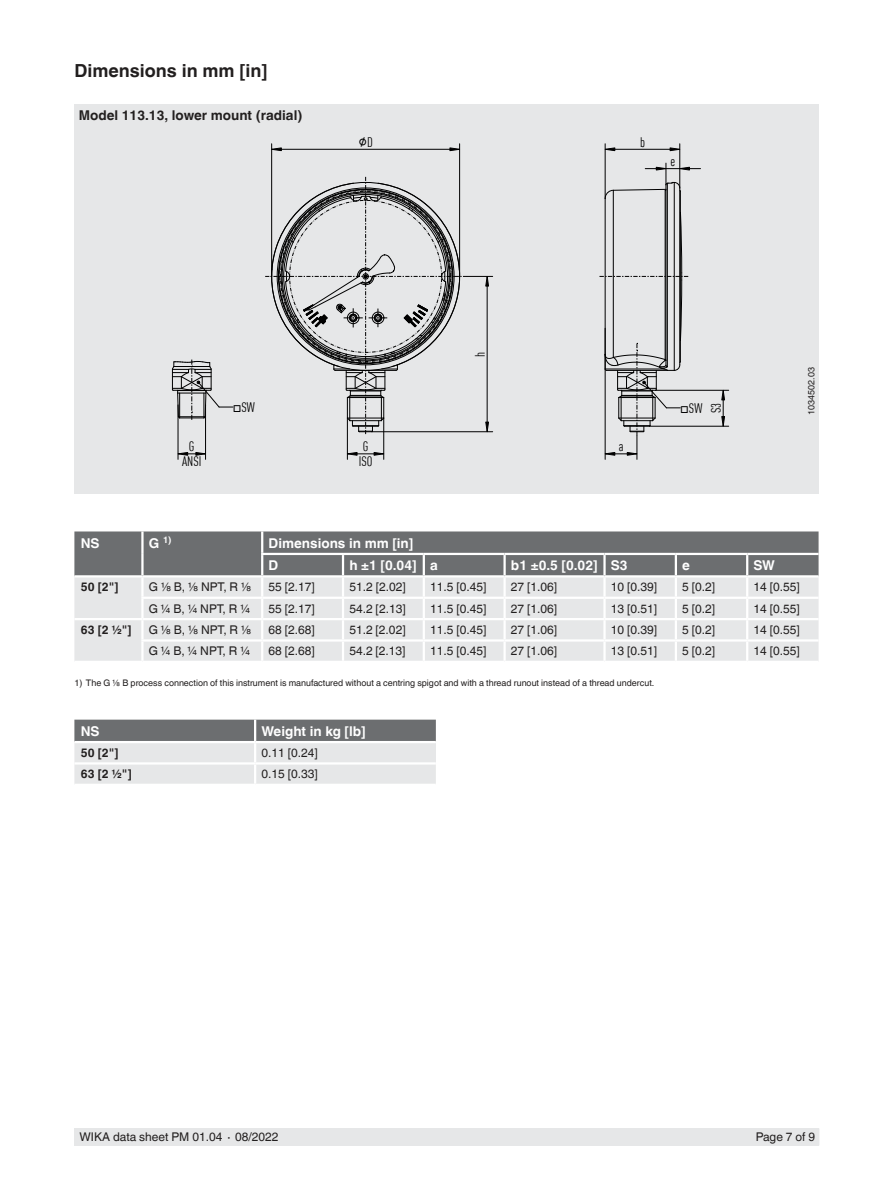
<style>
.page{position:relative;width:893px;height:1188px;background:#fff}
.page>*{position:absolute;margin:0;border:0;box-sizing:border-box;transform-origin:0 0}
.t1{font:700 18px "Helvetica World";color:#221f1f}
.t2{font:700 13.5px/22.5px "Helvetica World";color:#fff}
.t3{font:700 13.5px "Helvetica World";color:#221f1f}
.t4{font:13.5px/14.5px "DIN Cond";color:#000;text-align:center}
.t5{font:12px "Helvetica World";color:#221f1f}
.t6{font:700 12px "Helvetica World";color:#221f1f}
.t7{font:9px "Helvetica World";color:#221f1f}
.t8{font:700 9px "Helvetica World";color:#fff}
.s1{font-size:13.5px}
</style>
<div class="page">
<div style="left:75px;top:1128px;width:744px;height:17px;background:#e6e7e8"></div>
<div style="left:74px;top:104px;width:745px;height:390px;background:#e6e7e8"></div>
<svg style="left:272px;top:147px;width:10px;height:4px"></svg>
<svg style="left:449px;top:147px;width:10px;height:4px"></svg>
<svg style="left:604px;top:147px;width:12px;height:4px"></svg>
<svg style="left:669px;top:147px;width:10px;height:4px"></svg>
<hr style="left:666px;top:185px;width:1px;height:180px;background:#000">
<hr style="left:667px;top:183px;width:1px;height:184px;background:#000">
<svg style="left:348px;top:452px;width:35px;height:4px"></svg>
<hr style="left:271px;top:144px;width:1px;height:132px;background:#000">
<hr style="left:347px;top:418px;width:1px;height:41px;background:#000">
<hr style="left:383px;top:418px;width:1px;height:41px;background:#000">
<hr style="left:459px;top:144px;width:1px;height:132px;background:#000">
<hr style="left:281px;top:149px;width:169px;height:1px;background:#000">
<hr style="left:649px;top:426px;width:80px;height:1px;background:#000">
<hr style="left:656px;top:390px;width:73px;height:1px;background:#000">
<hr style="left:605px;top:144px;width:1px;height:55px;background:#000">
<hr style="left:679px;top:144px;width:1px;height:44px;background:#000">
<svg style="left:721px;top:390px;width:4px;height:37px"></svg>
<hr style="left:615px;top:149px;width:55px;height:1px;background:#000">
<svg style="left:177px;top:452px;width:28px;height:4px"></svg>
<hr style="left:178px;top:405px;width:1px;height:54px;background:#000">
<hr style="left:205px;top:405px;width:1px;height:54px;background:#000">
<hr style="left:605px;top:199px;width:1px;height:170px;background:#000">
<hr style="left:613px;top:190px;width:1px;height:167px;background:#000">
<hr style="left:665px;top:191px;width:1px;height:169px;background:#000">
<hr style="left:674px;top:182px;width:1px;height:188px;background:#000">
<hr style="left:679px;top:188px;width:1px;height:177px;background:#000">
<hr style="left:680px;top:191px;width:1px;height:171px;background:#000">
<svg style="left:605px;top:163px;width:95px;height:36px"></svg>
<svg style="left:265px;top:177px;width:228px;height:257px"></svg>
<svg style="left:599px;top:212px;width:89px;height:247px"></svg>
<svg style="left:172px;top:360px;width:61px;height:61px"></svg>
<svg style="left:74px;top:720px;width:362px;height:64px;background:#c0c1c2"></svg>
<svg style="left:74px;top:531px;width:745px;height:130px;background:#c1c2c4"></svg>
<h1 class="t1" style="left:74px;top:63px;width:194px">Dimensions in mm [in]</h1>
<p class="t3" style="left:79px;top:110px;width:225px">Model 113.13, lower mount (radial)</p>
<p class="t4" style="left:358px;top:136px;width:16px">⌀D</p>
<p class="t4" style="left:640px;top:136px;width:6px">b</p>
<p class="t4" style="left:670px;top:155px;width:6px">e</p>
<p class="t4" style="left:473px;top:357px;width:7px;rotate:-90deg">h</p>
<p class="t4" style="left:233px;top:401px;width:24px">□SW</p>
<p class="t4" style="left:680px;top:401px;width:24px">□SW</p>
<p class="t4" style="left:709px;top:413px;width:12px;rotate:-90deg">S3</p>
<p class="t4" style="left:189px;top:440px;width:7px">G</p>
<p class="t4" style="left:619px;top:440px;width:6px">a</p>
<p class="t4" style="left:182px;top:455px;width:21px">ANSI</p>
<p class="t4" style="left:359px;top:440px;width:15px">G<br>ISO</p>
<p class="t7" style="left:808px;top:415px;width:49px;rotate:-90deg">1034502.03</p>
<p class="t2" style="left:81px;top:533px;width:20px">NS</p>
<p class="t8" style="left:149px;top:536px;width:24px"><span class="s1">G</span> 1)</p>
<p class="t2" style="left:269px;top:533px;width:146px">Dimensions in mm [in]<br>D</p>
<p class="t2" style="left:349px;top:555px;width:90px">h ±1 [0.04] a</p>
<p class="t2" style="left:511px;top:555px;width:118px">b1 ±0.5 [0.02] S3</p>
<p class="t2" style="left:682px;top:555px;width:9px">e</p>
<p class="t2" style="left:754px;top:555px;width:23px">SW</p>
<p class="t6" style="left:81px;top:583px;width:39px">50 [2"]</p>
<p class="t5" style="left:149px;top:580px;width:104px">G ⅛ B, ⅛ NPT, R ⅛</p>
<p class="t5" style="left:269px;top:583px;width:48px">55 [2.17]</p>
<p class="t5" style="left:349px;top:583px;width:58px">51.2 [2.02]</p>
<p class="t5" style="left:430px;top:583px;width:58px">11.5 [0.45]</p>
<p class="t5" style="left:511px;top:583px;width:48px">27 [1.06]</p>
<p class="t5" style="left:611px;top:583px;width:48px">10 [0.39]</p>
<p class="t5" style="left:682px;top:583px;width:34px">5 [0.2]</p>
<p class="t5" style="left:754px;top:583px;width:48px">14 [0.55]</p>
<p class="t5" style="left:149px;top:604px;width:103px">G ¼ B, ¼ NPT, R ¼</p>
<p class="t5" style="left:269px;top:604px;width:48px">55 [2.17]</p>
<p class="t5" style="left:349px;top:604px;width:58px">54.2 [2.13]</p>
<p class="t5" style="left:430px;top:604px;width:58px">11.5 [0.45]</p>
<p class="t5" style="left:511px;top:604px;width:48px">27 [1.06]</p>
<p class="t5" style="left:611px;top:604px;width:48px">13 [0.51]</p>
<p class="t5" style="left:682px;top:604px;width:34px">5 [0.2]</p>
<p class="t5" style="left:754px;top:604px;width:48px">14 [0.55]</p>
<p class="t6" style="left:81px;top:625px;width:52px">63 [2 ½"]</p>
<p class="t5" style="left:149px;top:623px;width:104px">G ⅛ B, ⅛ NPT, R ⅛</p>
<p class="t5" style="left:269px;top:625px;width:48px">68 [2.68]</p>
<p class="t5" style="left:349px;top:625px;width:58px">51.2 [2.02]</p>
<p class="t5" style="left:430px;top:625px;width:58px">11.5 [0.45]</p>
<p class="t5" style="left:511px;top:625px;width:48px">27 [1.06]</p>
<p class="t5" style="left:611px;top:625px;width:48px">10 [0.39]</p>
<p class="t5" style="left:682px;top:625px;width:34px">5 [0.2]</p>
<p class="t5" style="left:754px;top:625px;width:48px">14 [0.55]</p>
<p class="t5" style="left:149px;top:647px;width:103px">G ¼ B, ¼ NPT, R ¼</p>
<p class="t5" style="left:269px;top:647px;width:48px">68 [2.68]</p>
<p class="t5" style="left:349px;top:647px;width:58px">54.2 [2.13]</p>
<p class="t5" style="left:430px;top:647px;width:58px">11.5 [0.45]</p>
<p class="t5" style="left:511px;top:647px;width:48px">27 [1.06]</p>
<p class="t5" style="left:611px;top:647px;width:48px">13 [0.51]</p>
<p class="t5" style="left:682px;top:647px;width:34px">5 [0.2]</p>
<p class="t5" style="left:753px;top:647px;width:48px">14 [0.55]</p>
<p class="t7" style="left:74px;top:679px;width:581px">1) The G ⅛ B process connection of this instrument is manufactured without a centring spigot and with a thread runout instead of a thread undercut.</p>
<p class="t2" style="left:81px;top:721px;width:20px">NS</p>
<p class="t2" style="left:261px;top:721px;width:106px">Weight in kg [lb]</p>
<p class="t6" style="left:81px;top:748px;width:39px">50 [2"]</p>
<p class="t5" style="left:261px;top:748px;width:58px">0.11 [0.24]</p>
<p class="t6" style="left:81px;top:770px;width:52px">63 [2 ½"]</p>
<p class="t5" style="left:261px;top:770px;width:58px">0.15 [0.33]</p>
<p class="t5" style="left:80px;top:1130px;width:201px">WIKA data sheet PM 01.04 ∙ 08/2022</p>
<p class="t5" style="left:756px;top:1132px;width:61px">Page 7 of 9</p>
</div>
